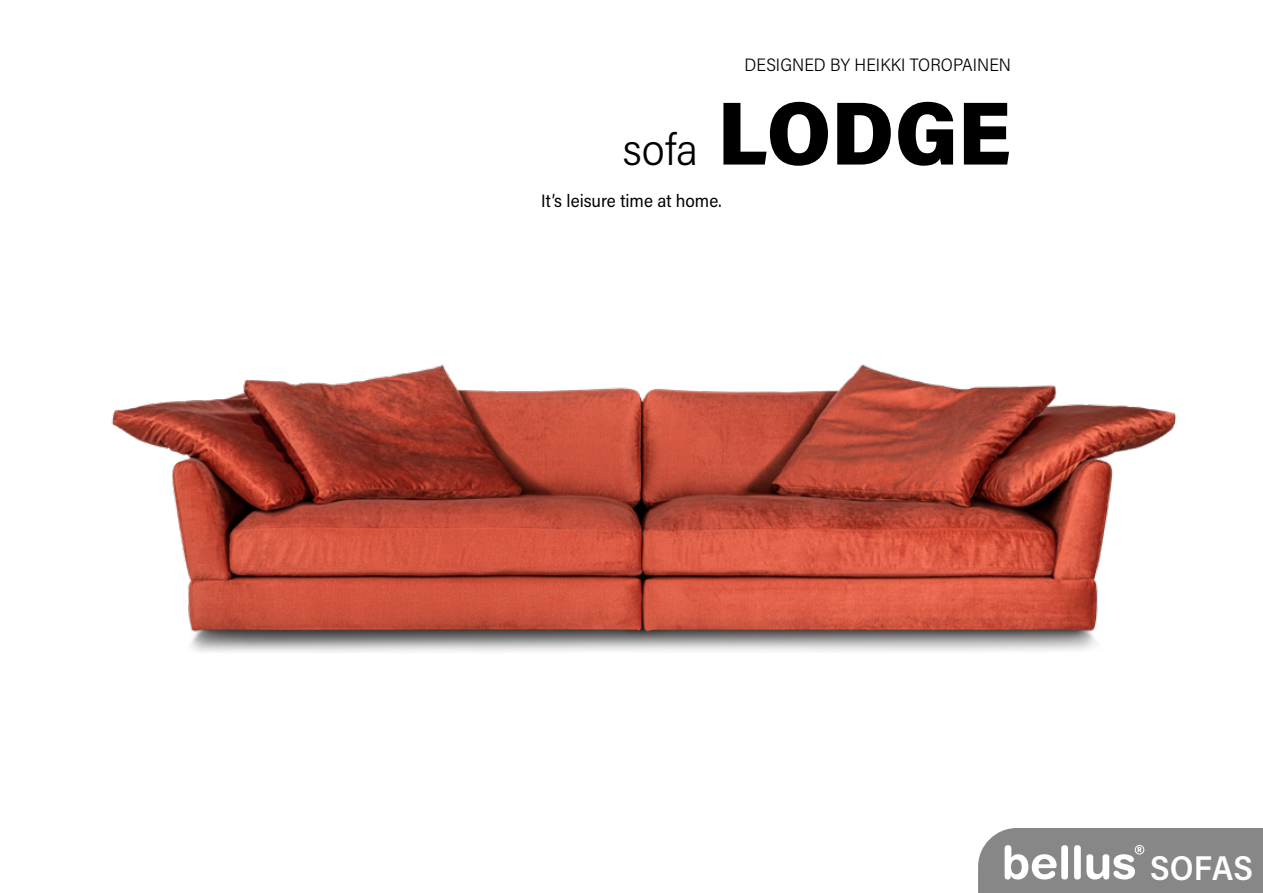
<style>
.page{position:relative;width:1263px;height:893px;background:#fff}
.page>*{position:absolute;margin:0;border:0;box-sizing:border-box;transform-origin:0 0}
.t1{font:900 90px "Acumin Pro Semi Cond";color:#000}
.t2{font:600 34.5px "Acumin Pro Semi Cond";color:#fff}
.t3{font:300 18px "Acumin Pro Semi Cond";color:#000}
.t4{font:18px "Acumin Pro Semi Cond";color:#000}
.s1{font-weight:300;font-size:45px}
</style>
<div class="page">
<img style="left:111px;top:364px;width:1066px;height:288px">
<svg style="left:978px;top:828px;width:285px;height:65px"></svg>
<p class="t3" style="left:744px;top:52px;width:268px">DESIGNED BY HEIKKI TOROPAINEN</p>
<h1 class="t1" style="left:623px;top:70px;width:390px"><span class="s1">sofa</span> LODGE</h1>
<p class="t4" style="left:541px;top:188px;width:182px">It’s leisure time at home.</p>
<h2 class="t2" style="left:1150px;top:843px;width:104px">SOFAS</h2>
</div>
